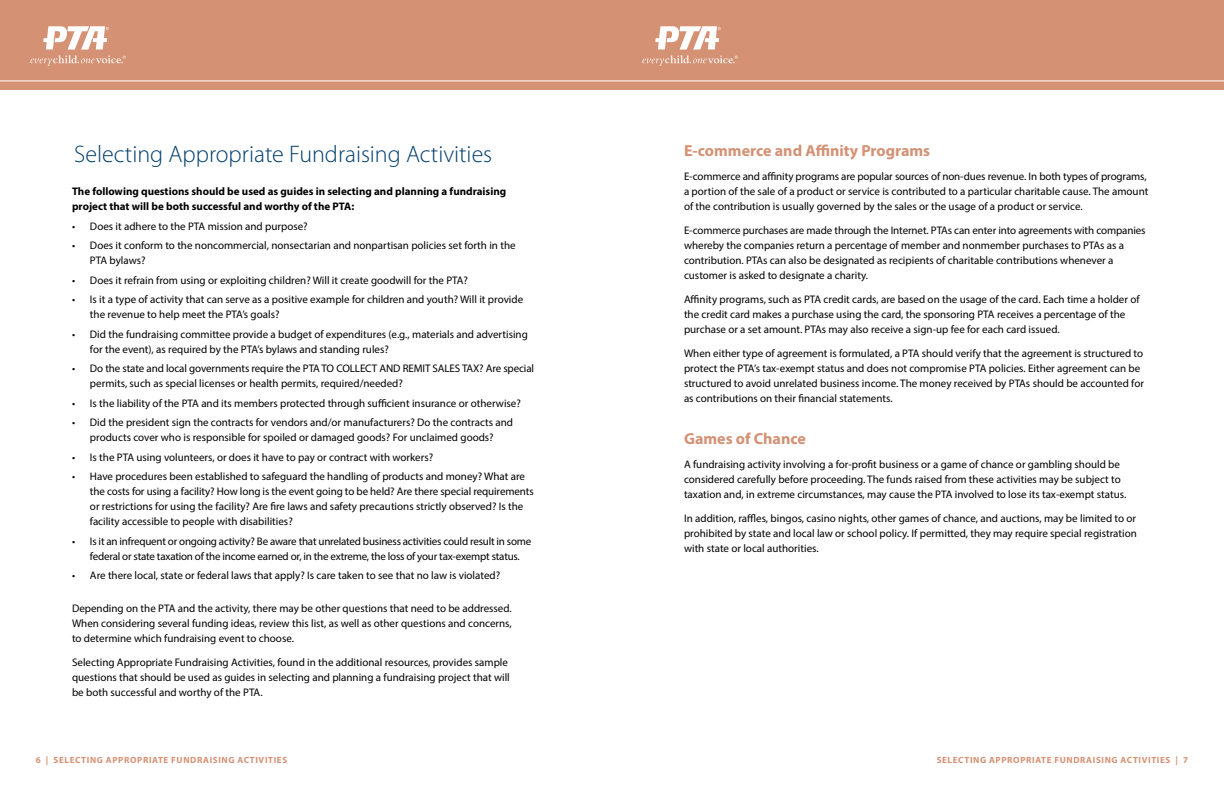
<style>
.page{position:relative;width:1224px;height:792px;background:#fff}
.page>*{position:absolute;margin:0;border:0;box-sizing:border-box;transform-origin:0 0}
.t1{font:300 24px "Myriad Pro";color:#003e6b}
.t2{font:700 16px "Myriad Pro";color:#d49174}
.t3{font:11px/15px "Myriad Pro";color:#000}
.t4{font:11px/15px "Myriad Pro";letter-spacing:-.02em;color:#000;text-align:center}
.t5{font:700 11px/15px "Myriad Pro";color:#000}
.t6{font:700 9px "Myriad Pro";letter-spacing:.07em;color:#d49174}
</style>
<div class="page">
<div style="left:612px;top:0;width:612px;height:90px;background:#d49174"></div>
<svg style="left:642px;top:26px;width:96px;height:40px"></svg>
<div style="left:0;top:0;width:612px;height:90px;background:#d49174"></div>
<svg style="left:30px;top:26px;width:96px;height:40px"></svg>
<hr style="left:0;top:80px;width:612px;height:1px;background:#fff">
<hr style="left:612px;top:80px;width:612px;height:1px;background:#fff">
<h1 class="t1" style="left:74px;top:140px;width:419px">Selecting Appropriate Fundraising Activities</h1>
<p class="t5" style="left:72px;top:183px;width:436px">The following questions should be used as guides in selecting and planning a fundraising project that will be both successful and worthy of the PTA:</p>
<p class="t3" style="left:72px;top:218px;width:237px">• Does it adhere to the PTA mission and purpose?</p>
<p class="t3" style="left:90px;top:238px;width:427px;text-indent:-18px">• Does it conform to the noncommercial, nonsectarian and nonpartisan policies set forth in the<br>PTA bylaws?</p>
<p class="t3" style="left:72px;top:272px;width:398px">• Does it refrain from using or exploiting children? Will it create goodwill for the PTA?</p>
<p class="t3" style="left:90px;top:292px;width:435px;text-indent:-18px">• Is it a type of activity that can serve as a positive example for children and youth? Will it provide the revenue to help meet the PTA’s goals?</p>
<p class="t3" style="left:90px;top:326px;width:439px;text-indent:-18px">• Did the fundraising committee provide a budget of expenditures (e.g., materials and advertising for the event), as required by the PTA’s bylaws and standing rules?</p>
<p class="t3" style="left:90px;top:361px;width:446px;text-indent:-18px">• Do the state and local governments require the PTA TO COLLECT AND REMIT SALES TAX? Are special permits, such as special licenses or health permits, required/needed?</p>
<p class="t3" style="left:72px;top:395px;width:450px">• Is the liability of the PTA and its members protected through sufficient insurance or otherwise?</p>
<p class="t3" style="left:72px;top:415px;width:443px;text-align:center">• Did the president sign the contracts for vendors and/or manufacturers? Do the contracts and products cover who is responsible for spoiled or damaged goods? For unclaimed goods?</p>
<p class="t3" style="left:72px;top:449px;width:363px">• Is the PTA using volunteers, or does it have to pay or contract with workers?</p>
<p class="t3" style="left:90px;top:469px;width:445px;text-indent:-18px">• Have procedures been established to safeguard the handling of products and money? What are the costs for using a facility? How long is the event going to be held? Are there special requirements or restrictions for using the facility? Are fire laws and safety precautions strictly observed? Is the facility accessible to people with disabilities?</p>
<p class="t4" style="left:72px;top:533px;width:461px">• Is it an infrequent or ongoing activity? Be aware that unrelated business activities could result in some federal or state taxation of the income earned or, in the extreme, the loss of your tax-exempt status.</p>
<p class="t3" style="left:72px;top:568px;width:430px">• Are there local, state or federal laws that apply? Is care taken to see that no law is violated?</p>
<p class="t3" style="left:72px;top:601px;width:441px;text-align:justify">Depending on the PTA and the activity, there may be other questions that need to be addressed.<br>When considering several funding ideas, review this list, as well as other questions and concerns, to determine which fundraising event to choose.</p>
<p class="t3" style="left:72px;top:655px;width:439px">Selecting Appropriate Fundraising Activities, found in the additional resources, provides sample questions that should be used as guides in selecting and planning a fundraising project that will be both successful and worthy of the PTA.</p>
<h2 class="t2" style="left:684px;top:140px;width:248px">E-commerce and Affinity Programs</h2>
<p class="t3" style="left:684px;top:169px;width:466px">E-commerce and affinity programs are popular sources of non-dues revenue. In both types of programs, a portion of the sale of a product or service is contributed to a particular charitable cause. The amount of the contribution is usually governed by the sales or the usage of a product or service.</p>
<p class="t3" style="left:684px;top:223px;width:463px">E-commerce purchases are made through the Internet. PTAs can enter into agreements with companies whereby the companies return a percentage of member and nonmember purchases to PTAs as a contribution. PTAs can also be designated as recipients of charitable contributions whenever a customer is asked to designate a charity.</p>
<p class="t3" style="left:684px;top:292px;width:457px">Affinity programs, such as PTA credit cards, are based on the usage of the card. Each time a holder of the credit card makes a purchase using the card, the sponsoring PTA receives a percentage of the purchase or a set amount. PTAs may also receive a sign-up fee for each card issued.</p>
<p class="t3" style="left:684px;top:346px;width:461px">When either type of agreement is formulated, a PTA should verify that the agreement is structured to protect the PTA’s tax-exempt status and does not compromise PTA policies. Either agreement can be structured to avoid unrelated business income. The money received by PTAs should be accounted for as contributions on their financial statements.</p>
<h2 class="t2" style="left:684px;top:428px;width:123px">Games of Chance</h2>
<p class="t3" style="left:684px;top:456px;width:444px">A fundraising activity involving a for-profit business or a game of chance or gambling should be considered carefully before proceeding. The funds raised from these activities may be subject to taxation and, in extreme circumstances, may cause the PTA involved to lose its tax-exempt status.</p>
<p class="t3" style="left:684px;top:510px;width:454px;text-align:justify">In addition, raffles, bingos, casino nights, other games of chance, and auctions, may be limited to or prohibited by state and local law or school policy. If permitted, they may require special registration with state or local authorities.</p>
<p class="t6" style="left:36px;top:754px;width:253px">6 | SELECTING APPROPRIATE FUNDRAISING ACTIVITIES</p>
<p class="t6" style="left:937px;top:754px;width:253px">SELECTING APPROPRIATE FUNDRAISING ACTIVITIES | 7</p>
</div>
